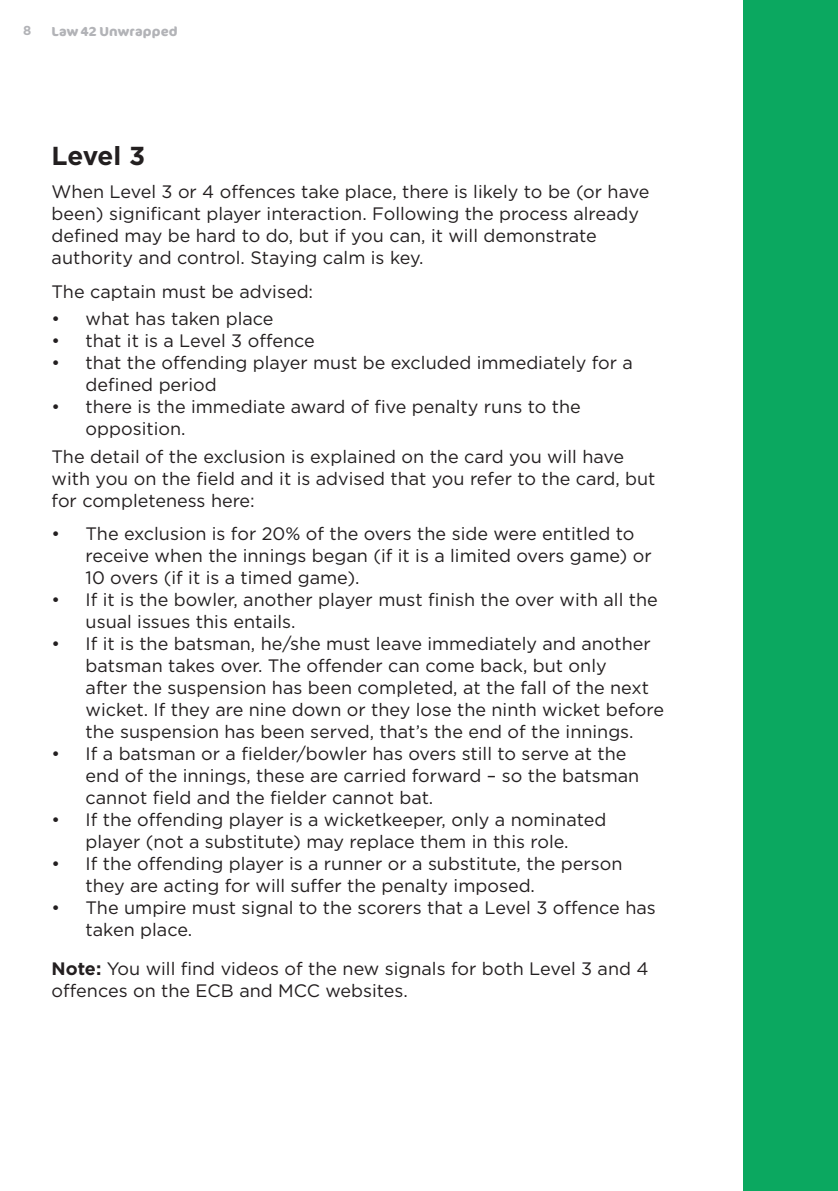
<style>
.page{position:relative;width:838px;height:1191px;background:#fff}
.page>*{position:absolute;margin:0;border:0;box-sizing:border-box;transform-origin:0 0}
.t1{font:700 26px "Gotham";letter-spacing:-.02em;color:#231f20}
.t2{font:18px/22px "Gotham";color:#231f20}
.t3{font:700 13px "Cocon";letter-spacing:.01em;color:#b2b3b7}
.t4{font:700 13px "Gotham";color:#b2b3b7}
.s1{font-weight:700}
</style>
<div class="page">
<div style="left:743px;top:0;width:95px;height:1191px;background:#0ba860"></div>
<p class="t4" style="left:23px;top:22px;width:10px">8</p>
<p class="t3" style="left:52px;top:23px;width:128px">Law 42 Unwrapped</p>
<h1 class="t1" style="left:52px;top:138px;width:95px">Level 3</h1>
<p class="t2" style="left:52px;top:180px;width:599px">When Level 3 or 4 offences take place, there is likely to be (or have been) significant player interaction. Following the process already defined may be hard to do, but if you can, it will demonstrate authority and control. Staying calm is key.</p>
<p class="t2" style="left:52px;top:280px;width:263px">The captain must be advised:</p>
<p class="t2" style="left:52px;top:307px;width:223px">• what has taken place</p>
<p class="t2" style="left:52px;top:329px;width:265px">• that it is a Level 3 offence</p>
<p class="t2" style="left:86px;top:351px;width:549px;text-indent:-34px">• that the offending player must be excluded immediately for a defined period</p>
<p class="t2" style="left:86px;top:395px;width:497px;text-indent:-34px">• there is the immediate award of five penalty runs to the opposition.</p>
<p class="t2" style="left:52px;top:445px;width:605px">The detail of the exclusion is explained on the card you will have with you on the field and it is advised that you refer to the card, but for completeness here:</p>
<p class="t2" style="left:86px;top:522px;width:568px;text-indent:-34px">• The exclusion is for 20% of the overs the side were entitled to receive when the innings began (if it is a limited overs game) or<br>10 overs (if it is a timed game).</p>
<p class="t2" style="left:86px;top:588px;width:574px;text-indent:-34px">• If it is the bowler, another player must finish the over with all the usual issues this entails.</p>
<p class="t2" style="left:86px;top:632px;width:580px;text-indent:-34px">• If it is the batsman, he/she must leave immediately and another batsman takes over. The offender can come back, but only<br>after the suspension has been completed, at the fall of the next wicket. If they are nine down or they lose the ninth wicket before the suspension has been served, that’s the end of the innings.</p>
<p class="t2" style="left:86px;top:742px;width:555px;text-indent:-34px">• If a batsman or a fielder/bowler has overs still to serve at the end of the innings, these are carried forward – so the batsman cannot field and the fielder cannot bat.</p>
<p class="t2" style="left:52px;top:808px;width:556px;text-align:center">• If the offending player is a wicketkeeper, only a nominated player (not a substitute) may replace them in this role.</p>
<p class="t2" style="left:86px;top:852px;width:538px;text-indent:-34px">• If the offending player is a runner or a substitute, the person they are acting for will suffer the penalty imposed.</p>
<p class="t2" style="left:86px;top:896px;width:572px;text-indent:-34px">• The umpire must signal to the scorers that a Level 3 offence has taken place.</p>
<p class="t2" style="left:52px;top:957px;width:598px"><span class="s1">Note:</span> You will find videos of the new signals for both Level 3 and 4 offences on the ECB and MCC websites.</p>
</div>
